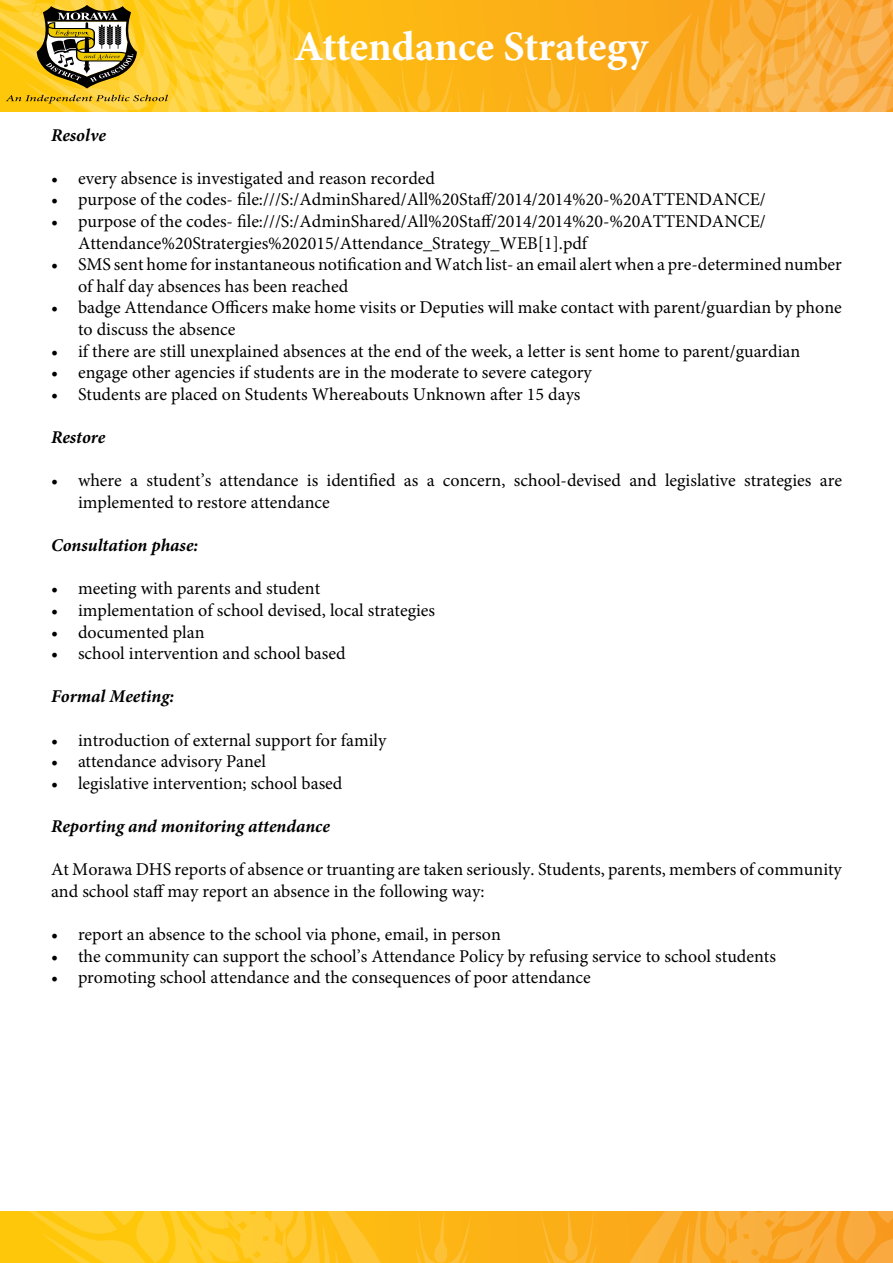
<style>
.page{position:relative;width:893px;height:1263px;background:#fff}
.page>*{position:absolute;margin:0;border:0;box-sizing:border-box;transform-origin:0 0}
.t1{font:700 42px "Minion Pro";letter-spacing:-.005em;color:#fff}
.t2{font:18px/21.6px "Minion Pro";color:#000}
.t3{font:italic 700 18px "Minion Pro";color:#000}
</style>
<div class="page">
<svg style="left:530px;top:0;width:34px;height:111px;background:#fbb01b"></svg>
<svg style="left:0;top:0;width:530px;height:112px;background:#fdc325"></svg>
<svg style="left:564px;top:0;width:329px;height:112px;background:#f9ad32"></svg>
<div style="left:0;top:1212px;width:893px;height:51px;background:#fcb116"></div>
<svg style="left:0;top:1212px;width:471px;height:51px"></svg>
<svg style="left:541px;top:1212px;width:352px;height:51px"></svg>
<svg style="left:37px;top:5px;width:100px;height:83px"></svg>
<svg style="left:6px;top:95px;width:162px;height:8px"></svg>
<h1 class="t1" style="left:294px;top:17px;width:355px">Attendance Strategy</h1>
<p class="t3" style="left:51px;top:122px;width:57px">Resolve</p>
<p class="t2" style="left:51px;top:167px;width:386px">• every absence is investigated and reason recorded</p>
<p class="t2" style="left:51px;top:189px;width:716px">• purpose of the codes- file:///S:/AdminShared/All%20Staff/2014/2014%20-%20ATTENDANCE/</p>
<p class="t2" style="left:78px;top:211px;width:689px;text-indent:-27px">• purpose of the codes- file:///S:/AdminShared/All%20Staff/2014/2014%20-%20ATTENDANCE/<br>Attendance%20Stratergies%202015/Attendance_Strategy_WEB[1].pdf</p>
<p class="t2" style="left:78px;top:254px;width:765px;text-indent:-27px">• SMS sent home for instantaneous notification and Watch list- an email alert when a pre-determined number of half day absences has been reached</p>
<p class="t2" style="left:78px;top:297px;width:765px;text-indent:-27px">• badge Attendance Officers make home visits or Deputies will make contact with parent/guardian by phone to discuss the absence</p>
<p class="t2" style="left:51px;top:340px;width:751px">• if there are still unexplained absences at the end of the week, a letter is sent home to parent/guardian</p>
<p class="t2" style="left:51px;top:362px;width:542px">• engage other agencies if students are in the moderate to severe category</p>
<p class="t2" style="left:51px;top:383px;width:531px">• Students are placed on Students Whereabouts Unknown after 15 days</p>
<p class="t3" style="left:51px;top:424px;width:56px">Restore</p>
<p class="t2" style="left:78px;top:470px;width:765px;text-indent:-27px">• where a student’s attendance is identified as a concern, school-devised and legislative strategies are implemented to restore attendance</p>
<p class="t3" style="left:51px;top:532px;width:149px">Consultation phase:</p>
<p class="t2" style="left:51px;top:578px;width:271px">• meeting with parents and student</p>
<p class="t2" style="left:51px;top:599px;width:386px">• implementation of school devised, local strategies</p>
<p class="t2" style="left:51px;top:621px;width:155px">• documented plan</p>
<p class="t2" style="left:51px;top:643px;width:296px">• school intervention and school based</p>
<p class="t3" style="left:51px;top:684px;width:125px">Formal Meeting:</p>
<p class="t2" style="left:51px;top:729px;width:337px">• introduction of external support for family</p>
<p class="t2" style="left:51px;top:751px;width:217px">• attendance advisory Panel</p>
<p class="t2" style="left:51px;top:772px;width:293px">• legislative intervention; school based</p>
<p class="t3" style="left:51px;top:813px;width:280px">Reporting and monitoring attendance</p>
<p class="t2" style="left:51px;top:859px;width:792px">At Morawa DHS reports of absence or truanting are taken seriously. Students, parents, members of community and school staff may report an absence in the following way:</p>
<p class="t2" style="left:51px;top:923px;width:451px">• report an absence to the school via phone, email, in person</p>
<p class="t2" style="left:51px;top:945px;width:726px">• the community can support the school’s Attendance Policy by refusing service to school students</p>
<p class="t2" style="left:51px;top:967px;width:541px">• promoting school attendance and the consequences of poor attendance</p>
</div>
